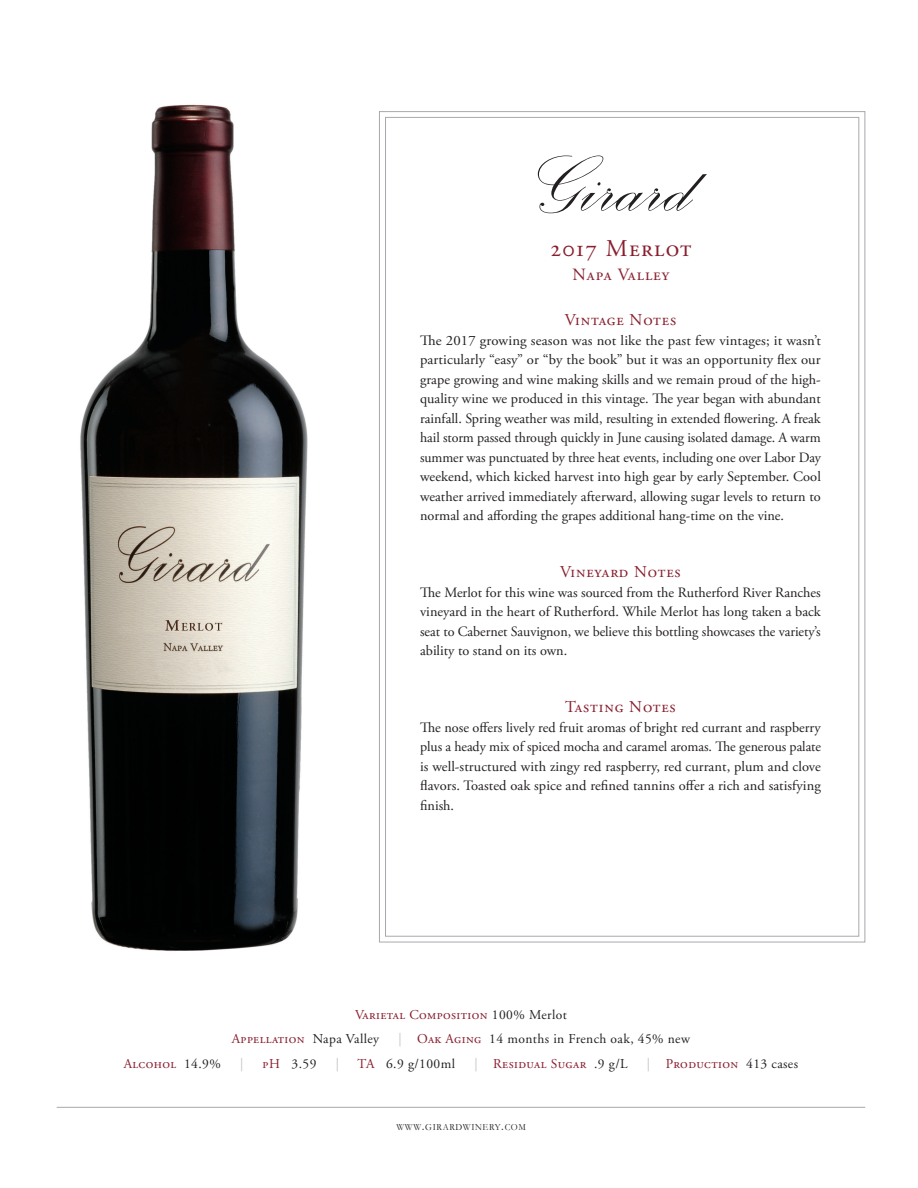
<style>
.page{position:relative;width:918px;height:1188px;background:#fff}
.page>*{position:absolute;margin:0;border:0;box-sizing:border-box;transform-origin:0 0}
.t1{font:24px "Adobe Garamond Regular SC";letter-spacing:.06em;color:#881e2e}
.t2{font:17.25px "Adobe Garamond Regular SC";letter-spacing:.055em;color:#881e2e}
.t3{font:16.5px "Adobe Garamond Regular SC";letter-spacing:.05em;color:#881e2e}
.Body{font:14.25px/19.5px "Adobe Garamond Pro";color:#231f20;text-align:justify}
.t4{font:13.5px "Adobe Garamond Regular SC";letter-spacing:.03em;color:#881e2e}
.t5{font:13.5px "Adobe Garamond";letter-spacing:.03em;color:#231f20}
.t6{font:13.5px "Adobe Garamond Regular SC";color:#c1c2c4}
.body{font:9.45px "Garamond";letter-spacing:.07em;color:#231f20;scale:.94 1}
.s1{font-family:"Adobe Garamond";color:#231f20}
.s2{font-family:"Adobe Garamond Regular SC";color:#c1c2c4}
.s3{font-family:"Adobe Garamond Regular SC";color:#881e2e}
.s4{color:#c1c2c4}
.s5{font-size:13.5px}
</style>
<div class="page">
<svg style="left:538px;top:156px;width:169px;height:57px"></svg>
<img style="left:80px;top:104px;width:228px;height:847px">
<hr style="left:57px;top:1107px;width:808px;height:1px;background:#a8a9ad">
<p class="t1" style="left:550px;top:236px;width:143px">2017 Merlot</p>
<p class="t2" style="left:573px;top:266px;width:98px">Napa Valley</p>
<p class="t3" style="left:565px;top:311px;width:113px">Vintage Notes</p>
<p class="Body" style="left:420px;top:331px;width:402px">The 2017 growing season was not like the past few vintages; it wasn’t particularly “easy” or “by the book” but it was an opportunity flex our grape growing and wine making skills and we remain proud of the high&shy;quality wine we produced in this vintage. The year began with abundant rainfall. Spring weather was mild, resulting in extended flowering. A freak hail storm passed through quickly in June causing isolated damage. A warm summer was punctuated by three heat events, including one over Labor Day weekend, which kicked harvest into high gear by early September. Cool weather arrived immediately afterward, allowing sugar levels to return to normal and affording the grapes additional hang-time on the vine.</p>
<p class="t3" style="left:560px;top:563px;width:122px">Vineyard Notes</p>
<p class="Body" style="left:420px;top:583px;width:402px">The Merlot for this wine was sourced from the Rutherford River Ranches vineyard in the heart of Rutherford. While Merlot has long taken a back seat to Cabernet Sauvignon, we believe this bottling showcases the variety’s ability to stand on its own.</p>
<p class="t3" style="left:565px;top:698px;width:112px">Tasting Notes</p>
<p class="Body" style="left:420px;top:718px;width:402px">The nose offers lively red fruit aromas of bright red currant and raspberry plus a heady mix of spiced mocha and caramel aromas. The generous palate is well-structured with zingy red raspberry, red currant, plum and clove flavors. Toasted oak spice and refined tannins offer a rich and satisfying finish.</p>
<p class="t4" style="left:355px;top:1008px;width:213px">Varietal Composition <span class="s1">100% Merlot</span></p>
<p class="t4" style="left:232px;top:1032px;width:149px">Appellation <span class="s1">Napa Valley</span></p>
<p class="t5" style="left:399px;top:1032px;width:293px"><span class="s2">|</span> <span class="s3">Oak Aging</span> 14 months in French oak, 45% new</p>
<p class="t4" style="left:124px;top:1056px;width:98px">Alcohol <span class="s1">14.9%</span></p>
<p class="t6" style="left:240px;top:1056px;width:5px">|</p>
<p class="t5" style="left:263px;top:1056px;width:55px"><span class="s3">pH</span> 3.59</p>
<p class="t6" style="left:336px;top:1056px;width:5px">|</p>
<p class="t5" style="left:358px;top:1056px;width:99px"><span class="s3">TA</span> 6.9 g/100ml</p>
<p class="t4" style="left:474px;top:1056px;width:155px"><span class="s4">|</span> Residual Sugar <span class="s1">.9 g/L</span></p>
<p class="t4" style="left:647px;top:1056px;width:153px"><span class="s4">|</span> Production <span class="s1">413 cases</span></p>
<p class="body" style="left:396px;top:1121px;width:139px">WWW<span class="s5">.</span>GIRARDWINERY<span class="s5">.</span>COM</p>
</div>
